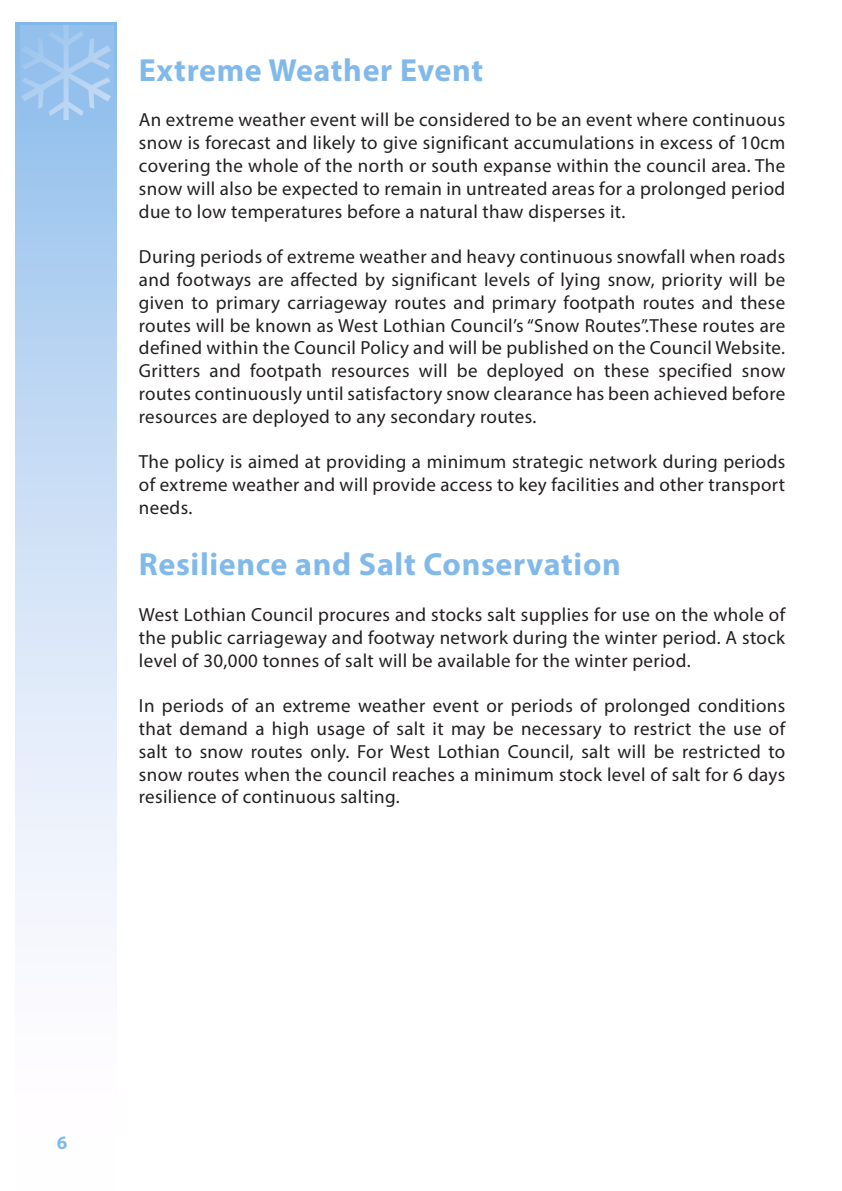
<style>
.page{position:relative;width:842px;height:1191px;background:#fff}
.page>*{position:absolute;margin:0;border:0;box-sizing:border-box;transform-origin:0 0}
.t1{font:700 32px "Myriad Pro";letter-spacing:.02em;color:#81b9ea}
.t2{font:19px/22.8px "Myriad Pro";letter-spacing:.02em;color:#231f20;text-align:justify}
.t3{font:700 19px "Myriad Pro";color:#81b9ea}
</style>
<div class="page">
<div style="left:16px;top:23px;width:100px;height:1168px;background:linear-gradient(to bottom,#92bfec,#fff)"></div>
<div style="left:20px;top:26px;width:93px;height:93px;background:#93c0ec"></div>
<img style="left:21px;top:26px;width:90px;height:93px">
<p class="t1" style="left:139px;top:49px;width:346px">Extreme Weather Event</p>
<p class="t2" style="left:139px;top:108px;width:648px">An extreme weather event will be considered to be an event where continuous snow is forecast and likely to give significant accumulations in excess of 10cm covering the whole of the north or south expanse within the council area. The snow will also be expected to remain in untreated areas for a prolonged period due to low temperatures before a natural thaw disperses it.</p>
<p class="t2" style="left:139px;top:245px;width:648px">During periods of extreme weather and heavy continuous snowfall when roads and footways are affected by significant levels of lying snow, priority will be given to primary carriageway routes and primary footpath routes and these routes will be known as West Lothian Council’s “Snow Routes”.These routes are defined within the Council Policy and will be published on the Council Website.<br>Gritters and footpath resources will be deployed on these specified snow routes continuously until satisfactory snow clearance has been achieved before resources are deployed to any secondary routes.</p>
<p class="t2" style="left:139px;top:450px;width:648px">The policy is aimed at providing a minimum strategic network during periods of extreme weather and will provide access to key facilities and other transport needs.</p>
<p class="t1" style="left:139px;top:543px;width:483px">Resilience and Salt Conservation</p>
<p class="t2" style="left:139px;top:603px;width:648px">West Lothian Council procures and stocks salt supplies for use on the whole of the public carriageway and footway network during the winter period. A stock level of 30,000 tonnes of salt will be available for the winter period.</p>
<p class="t2" style="left:139px;top:694px;width:648px">In periods of an extreme weather event or periods of prolonged conditions that demand a high usage of salt it may be necessary to restrict the use of salt to snow routes only. For West Lothian Council, salt will be restricted to snow routes when the council reaches a minimum stock level of salt for 6 days resilience of continuous salting.</p>
<p class="t3" style="left:57px;top:1129px;width:12px">6</p>
</div>
